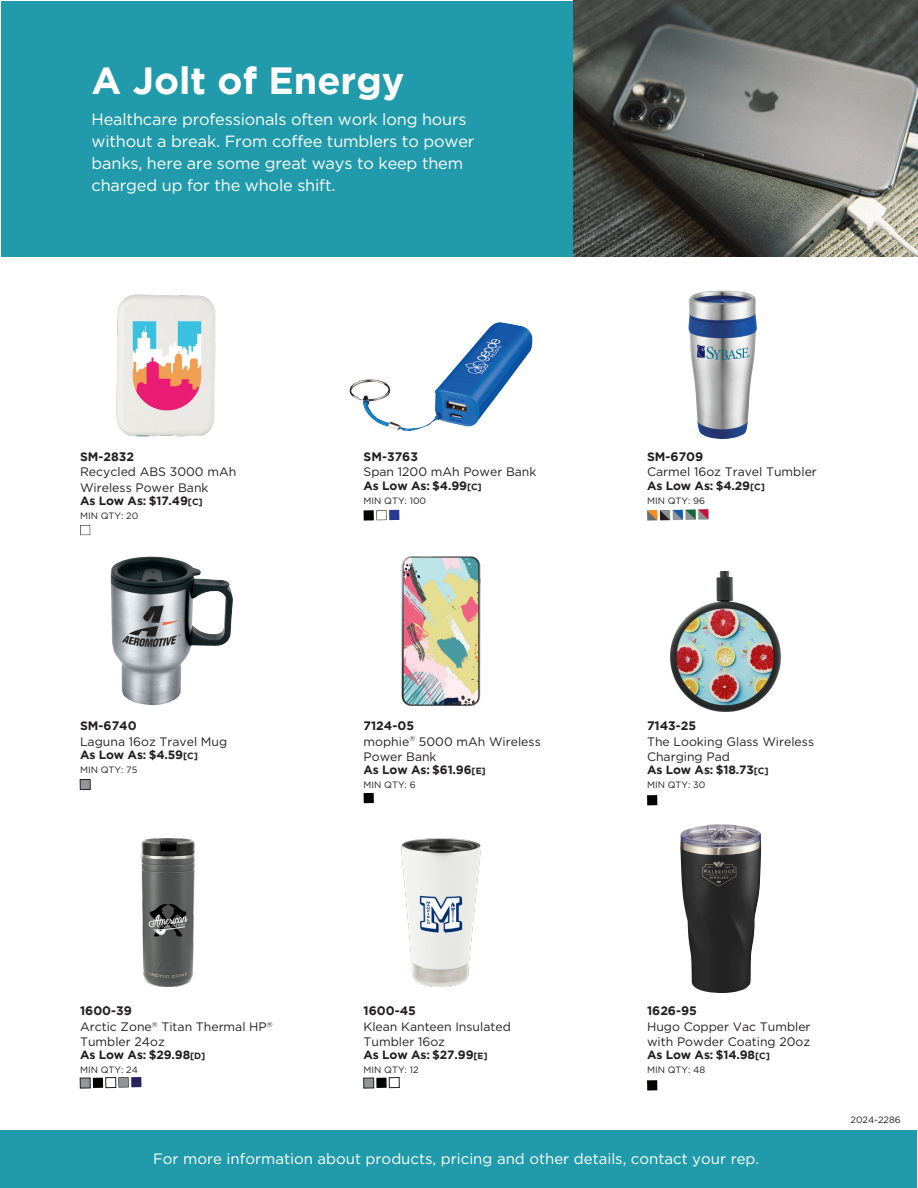
<style>
.page{position:relative;width:918px;height:1188px;background:#fff}
.page>*{position:absolute;margin:0;border:0;box-sizing:border-box;transform-origin:0 0}
.Headline{font:700 37.8px "Gotham";color:#fff}
.t1{font:16.35px/22px "Gotham";letter-spacing:-.01em;color:#fff}
.t2{font:15px "Gotham";color:#fff}
.Top_Line{font:12.3px/15.3px "Gotham";color:#231f20}
.Top_Line-2{font:700 12px "Gotham";letter-spacing:-.01em;color:#231f20}
.Top_Line-3{font:9.15px "Gotham";color:#231f20}
.s1{font-weight:700}
.s2{font-size:9px}
</style>
<div class="page">
<div style="left:1px;top:1px;width:572px;height:255px;background:#219bab"></div>
<div style="left:1px;top:1130px;width:916px;height:58px;background:#219bab"></div>
<div style="left:364px;top:510px;width:10px;height:11px;background:#040503"></div>
<div style="left:389px;top:510px;width:10px;height:10px;background:#273b91"></div>
<svg style="left:647px;top:509px;width:61px;height:11px"></svg>
<img style="left:116px;top:294px;width:100px;height:143px">
<img style="left:350px;top:322px;width:182px;height:109px">
<img style="left:688px;top:291px;width:69px;height:148px">
<div style="left:80px;top:779px;width:10px;height:11px;background:#939698"></div>
<div style="left:80px;top:779px;width:10px;height:11px;border:1px solid #231f20"></div>
<div style="left:364px;top:793px;width:10px;height:10px;background:#040503"></div>
<div style="left:647px;top:795px;width:10px;height:10px;background:#040503"></div>
<img style="left:111px;top:557px;width:122px;height:148px">
<img style="left:401px;top:557px;width:80px;height:148px">
<img style="left:670px;top:571px;width:111px;height:141px">
<div style="left:80px;top:1078px;width:10px;height:10px;background:#939698"></div>
<div style="left:80px;top:1078px;width:10px;height:10px;border:1px solid #231f20"></div>
<div style="left:93px;top:1078px;width:10px;height:10px;background:#040503"></div>
<div style="left:106px;top:1077px;width:10px;height:11px;border:1px solid #231f20"></div>
<div style="left:118px;top:1077px;width:11px;height:10px;background:#939698"></div>
<div style="left:131px;top:1077px;width:10px;height:10px;background:#27235f"></div>
<div style="left:364px;top:1078px;width:10px;height:10px;background:#939698"></div>
<div style="left:364px;top:1078px;width:10px;height:10px;border:1px solid #231f20"></div>
<div style="left:376px;top:1078px;width:11px;height:10px;background:#040503"></div>
<div style="left:389px;top:1077px;width:10px;height:11px;border:1px solid #231f20"></div>
<div style="left:647px;top:1080px;width:10px;height:11px;background:#040503"></div>
<img style="left:141px;top:838px;width:54px;height:149px">
<img style="left:401px;top:838px;width:80px;height:149px">
<img style="left:680px;top:824px;width:81px;height:169px">
<img style="left:573px;top:0;width:345px;height:256px">
<p class="Headline" style="left:92px;top:59px;width:314px">A Jolt of Energy</p>
<p class="t1" style="left:92px;top:108px;width:384px">Healthcare professionals often work long hours without a break. From coffee tumblers to power banks, here are some great ways to keep them charged up for the whole shift.</p>
<p class="Top_Line" style="left:80px;top:449px;width:158px"><span class="s1">SM-2832<br></span>Recycled ABS 3000 mAh<br>Wireless Power Bank</p>
<p class="Top_Line-2" style="left:80px;top:494px;width:124px">As Low As: $17.49<span class="s2">[C]</span></p>
<p class="Top_Line-3" style="left:80px;top:511px;width:60px">MIN QTY: 20</p>
<p class="Top_Line" style="left:80px;top:718px;width:149px"><span class="s1">SM-6740<br></span>Laguna 16oz Travel Mug</p>
<p class="Top_Line-2" style="left:80px;top:748px;width:119px">As Low As: $4.59<span class="s2">[C]</span></p>
<p class="Top_Line-3" style="left:80px;top:765px;width:59px">MIN QTY: 75</p>
<p class="Top_Line" style="left:364px;top:449px;width:174px"><span class="s1">SM-3763<br></span>Span 1200 mAh Power Bank</p>
<p class="Top_Line-2" style="left:364px;top:479px;width:120px">As Low As: $4.99<span class="s2">[C]</span></p>
<p class="Top_Line-3" style="left:364px;top:495px;width:64px">MIN QTY: 100</p>
<p class="Top_Line" style="left:364px;top:718px;width:179px"><span class="s1">7124-05<br></span>mophie<sup>®</sup> 5000 mAh Wireless<br>Power Bank</p>
<p class="Top_Line-2" style="left:364px;top:763px;width:124px">As Low As: $61.96<span class="s2">[E]</span></p>
<p class="Top_Line-3" style="left:364px;top:780px;width:54px">MIN QTY: 6</p>
<p class="Top_Line" style="left:647px;top:449px;width:171px"><span class="s1">SM-6709<br></span>Carmel 16oz Travel Tumbler</p>
<p class="Top_Line-2" style="left:647px;top:479px;width:119px">As Low As: $4.29<span class="s2">[C]</span></p>
<p class="Top_Line-3" style="left:647px;top:495px;width:60px">MIN QTY: 96</p>
<p class="Top_Line" style="left:647px;top:718px;width:169px"><span class="s1">7143-25<br></span>The Looking Glass Wireless<br>Charging Pad</p>
<p class="Top_Line-2" style="left:647px;top:763px;width:123px">As Low As: $18.73<span class="s2">[C]</span></p>
<p class="Top_Line-3" style="left:647px;top:780px;width:60px">MIN QTY: 30</p>
<p class="Top_Line" style="left:80px;top:1003px;width:194px"><span class="s1">1600-39<br></span>Arctic Zone<sup>®</sup> Titan Thermal HP<sup>®<br></sup>Tumbler 24oz</p>
<p class="Top_Line-2" style="left:80px;top:1048px;width:127px">As Low As: $29.98<span class="s2">[D]</span></p>
<p class="Top_Line-3" style="left:80px;top:1065px;width:59px">MIN QTY: 24</p>
<p class="Top_Line" style="left:364px;top:1003px;width:149px"><span class="s1">1600-45<br></span>Klean Kanteen Insulated<br>Tumbler 16oz</p>
<p class="Top_Line-2" style="left:364px;top:1048px;width:126px">As Low As: $27.99<span class="s2">[E]</span></p>
<p class="Top_Line-3" style="left:364px;top:1065px;width:56px">MIN QTY: 12</p>
<p class="Top_Line" style="left:647px;top:1003px;width:165px"><span class="s1">1626-95<br></span>Hugo Copper Vac Tumbler with Powder Coating 20oz</p>
<p class="Top_Line-2" style="left:647px;top:1048px;width:124px">As Low As: $14.98<span class="s2">[C]</span></p>
<p class="Top_Line-3" style="left:647px;top:1065px;width:60px">MIN QTY: 48</p>
<p class="t2" style="left:153px;top:1150px;width:608px">For more information about products, pricing and other details, contact your rep.</p>
<p class="Top_Line-3" style="left:850px;top:1114px;width:52px">2024-2286</p>
</div>
